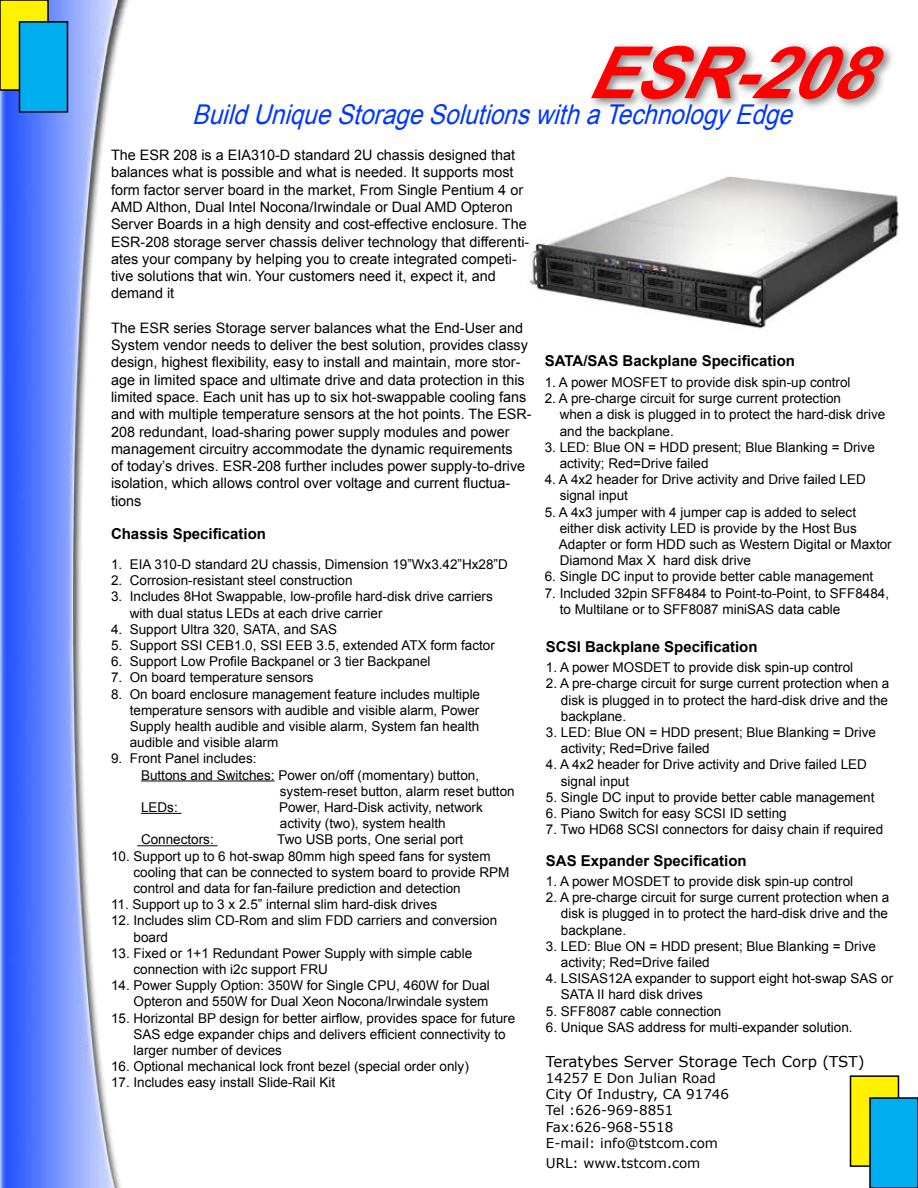
<style>
.page{position:relative;width:918px;height:1188px;background:#fff}
.page>*{position:absolute;margin:0;border:0;box-sizing:border-box;transform-origin:0 0}
.t1{font:italic 700 72px "Arial";color:#f00}
.t2{font:italic 27.3px "Arial";color:#0037ff;scale:.89 1}
.t3{font:700 15px "Arial";color:#000}
.t4{font:15px "Verdana";color:#000}
.t5{font:14.4px/17.4px "Arial";color:#000}
.t6{font:13.5px/16.2px "Arial";color:#000}
.t7{font:13.5px/16.2px "Verdana";color:#000}
</style>
<div class="page">
<img style="left:529px;top:176px;width:370px;height:153px">
<img style="left:0;top:0;width:146px;height:1188px">
<hr style="left:141px;top:780px;width:134px;height:1px;background:#000">
<hr style="left:141px;top:813px;width:41px;height:1px;background:#000">
<hr style="left:137px;top:845px;width:81px;height:1px;background:#000">
<div style="left:586px;top:39px;width:310px;height:73px;background:#000;opacity:.51"></div>
<div style="left:0;top:0;width:48px;height:90px;background:#fff200"></div>
<div style="left:20px;top:22px;width:48px;height:90px;background:#00adef"></div>
<div style="left:19px;top:21px;width:49px;height:92px;border:2px solid #000"></div>
<div style="left:850px;top:1076px;width:48px;height:90px;background:#fff200"></div>
<div style="left:850px;top:1075px;width:49px;height:92px;border:2px solid #000"></div>
<div style="left:870px;top:1098px;width:48px;height:90px;background:#00adef"></div>
<div style="left:869px;top:1097px;width:49px;height:91px;border:2px solid #000"></div>
<h1 class="t1" style="left:586px;top:25px;width:331px">ESR-208</h1>
<h2 class="t2" style="left:192px;top:96px;width:686px">BuildUniqueStorageSolutionswithaTechnologyEdge</h2>
<p class="t5" style="left:111px;top:147px;width:420px">The ESR 208 is a EIA310-D standard 2U chassis designed that balances what is possible and what is needed. It supports most form factor server board in the market, From Single Pentium 4 or AMD Althon, Dual Intel Nocona/Irwindale or Dual AMD Opteron Server Boards in a high density and cost-effective enclosure. The ESR-208 storage server chassis deliver technology that differenti&shy;ates your company by helping you to create integrated competi&shy;tive solutions that win. Your customers need it, expect it, and demand it</p>
<p class="t5" style="left:111px;top:319px;width:422px">The ESR series Storage server balances what the End-User and System vendor needs to deliver the best solution, provides classy design, highest flexibility, easy to install and maintain, more stor&shy;age in limited space and ultimate drive and data protection in this limited space. Each unit has up to six hot-swappable cooling fans and with multiple temperature sensors at the hot points. The ESR-208 redundant, load-sharing power supply modules and power management circuitry accommodate the dynamic requirements<br>of today’s drives. ESR-208 further includes power supply-to-drive isolation, which allows control over voltage and current fluctua&shy;tions</p>
<p class="t3" style="left:111px;top:523px;width:157px">Chassis Specification</p>
<p class="t3" style="left:545px;top:351px;width:252px">SATA/SAS Backplane Specification</p>
<p class="t6" style="left:545px;top:374px;width:307px">1. A power MOSFET to provide disk spin-up control</p>
<p class="t6" style="left:560px;top:391px;width:327px;text-indent:-15px">2. A pre-charge circuit for surge current protection<br>when a disk is plugged in to protect the hard-disk drive and the backplane.</p>
<p class="t6" style="left:560px;top:439px;width:317px;text-indent:-15px">3. LED: Blue ON = HDD present; Blue Blanking = Drive activity; Red=Drive failed</p>
<p class="t6" style="left:560px;top:472px;width:308px;text-indent:-15px">4. A 4x2 header for Drive activity and Drive failed LED signal input</p>
<p class="t6" style="left:559px;top:504px;width:334px;text-indent:-14px">5. A 4x3 jumper with 4 jumper cap is added to select either disk activity LED is provide by the Host Bus Adapter or form HDD such as Western Digital or Maxtor Diamond Max X hard disk drive</p>
<p class="t6" style="left:545px;top:569px;width:330px">6. Single DC input to provide better cable management</p>
<p class="t6" style="left:560px;top:585px;width:331px;text-indent:-15px">7. Included 32pin SFF8484 to Point-to-Point, to SFF8484, to Multilane or to SFF8087 miniSAS data cable</p>
<p class="t3" style="left:546px;top:637px;width:213px">SCSI Backplane Specification</p>
<p class="t6" style="left:546px;top:660px;width:309px">1. A power MOSDET to provide disk spin-up control</p>
<p class="t6" style="left:561px;top:676px;width:330px;text-align:justify;text-indent:-15px">2. A pre-charge circuit for surge current protection when a disk is plugged in to protect the hard-disk drive and the backplane.</p>
<p class="t6" style="left:561px;top:724px;width:317px;text-indent:-15px">3. LED: Blue ON = HDD present; Blue Blanking = Drive activity; Red=Drive failed</p>
<p class="t6" style="left:561px;top:757px;width:308px;text-indent:-15px">4. A 4x2 header for Drive activity and Drive failed LED signal input</p>
<p class="t6" style="left:546px;top:789px;width:330px">5. Single DC input to provide better cable management</p>
<p class="t6" style="left:546px;top:805px;width:242px">6. Piano Switch for easy SCSI ID setting</p>
<p class="t6" style="left:546px;top:822px;width:339px">7. Two HD68 SCSI connectors for daisy chain if required</p>
<p class="t6" style="left:111px;top:556px;width:398px">1. EIA 310-D standard 2U chassis, Dimension 19”Wx3.42”Hx28”D</p>
<p class="t6" style="left:111px;top:572px;width:243px">2. Corrosion-resistant steel construction</p>
<p class="t6" style="left:130px;top:589px;width:365px;text-indent:-19px">3. Includes 8Hot Swappable, low-profile hard-disk drive carriers with dual status LEDs at each drive carrier</p>
<p class="t6" style="left:111px;top:621px;width:228px">4. Support Ultra 320, SATA, and SAS</p>
<p class="t6" style="left:111px;top:637px;width:385px">5. Support SSI CEB1.0, SSI EEB 3.5, extended ATX form factor</p>
<p class="t6" style="left:111px;top:653px;width:321px">6. Support Low Profile Backpanel or 3 tier Backpanel</p>
<p class="t6" style="left:111px;top:670px;width:204px">7. On board temperature sensors</p>
<p class="t6" style="left:130px;top:686px;width:352px;text-align:justify;text-indent:-19px">8. On board enclosure management feature includes multiple temperature sensors with audible and visible alarm, Power Supply health audible and visible alarm, System fan health audible and visible alarm</p>
<p class="t6" style="left:111px;top:751px;width:147px">9. Front Panel includes:</p>
<p class="t6" style="left:141px;top:767px;width:340px">Buttons and Switches: Power on/off (momentary) button,</p>
<p class="t6" style="left:280px;top:783px;width:236px">system-reset button, alarm reset button</p>
<p class="t6" style="left:141px;top:799px;width:38px">LEDs:</p>
<p class="t6" style="left:279px;top:799px;width:205px">Power, Hard-Disk activity, network activity (two), system health</p>
<p class="t6" style="left:141px;top:832px;width:74px">Connectors:</p>
<p class="t6" style="left:277px;top:832px;width:188px">Two USB ports, One serial port</p>
<p class="t6" style="left:134px;top:848px;width:377px;text-indent:-23px">10. Support up to 6 hot-swap 80mm high speed fans for system cooling that can be connected to system board to provide RPM control and data for fan-failure prediction and detection</p>
<p class="t6" style="left:111px;top:896px;width:328px">11. Support up to 3 x 2.5” internal slim hard-disk drives</p>
<p class="t6" style="left:134px;top:913px;width:365px;text-indent:-23px">12. Includes slim CD-Rom and slim FDD carriers and conversion board</p>
<p class="t6" style="left:134px;top:945px;width:340px;text-indent:-23px">13. Fixed or 1+1 Redundant Power Supply with simple cable connection with i2c support FRU</p>
<p class="t6" style="left:111px;top:977px;width:380px;text-align:right">14. Power Supply Option: 350W for Single CPU, 460W for Dual<br>Opteron and 550W for Dual Xeon Nocona/Irwindale system</p>
<p class="t6" style="left:134px;top:1010px;width:383px;text-indent:-23px">15. Horizontal BP design for better airflow, provides space for future<br>SAS edge expander chips and delivers efficient connectivity to larger number of devices</p>
<p class="t6" style="left:111px;top:1058px;width:359px">16. Optional mechanical lock front bezel (special order only)</p>
<p class="t6" style="left:111px;top:1075px;width:226px">17. Includes easy install Slide-Rail Kit</p>
<p class="t3" style="left:546px;top:851px;width:202px">SAS Expander Specification</p>
<p class="t6" style="left:546px;top:873px;width:309px">1. A power MOSDET to provide disk spin-up control</p>
<p class="t6" style="left:561px;top:889px;width:330px;text-align:justify;text-indent:-15px">2. A pre-charge circuit for surge current protection when a disk is plugged in to protect the hard-disk drive and the backplane.</p>
<p class="t6" style="left:561px;top:938px;width:317px;text-indent:-15px">3. LED: Blue ON = HDD present; Blue Blanking = Drive activity; Red=Drive failed</p>
<p class="t6" style="left:561px;top:970px;width:334px;text-indent:-15px">4. LSISAS12A expander to support eight hot-swap SAS or<br>SATA II hard disk drives</p>
<p class="t6" style="left:546px;top:1003px;width:177px">5. SFF8087 cable connection</p>
<p class="t6" style="left:546px;top:1019px;width:308px">6. Unique SAS address for multi-expander solution.</p>
<p class="t4" style="left:546px;top:1052px;width:320px">Teratybes Server Storage Tech Corp (TST)</p>
<p class="t7" style="left:546px;top:1069px;width:185px">14257 E Don Julian Road<br>City Of Industry, CA 91746<br>Tel :626-969-8851<br>Fax:626-968-5518<br>E-mail: info@tstcom.com</p>
<p class="t7" style="left:546px;top:1154px;width:156px">URL: www.tstcom.com</p>
</div>
